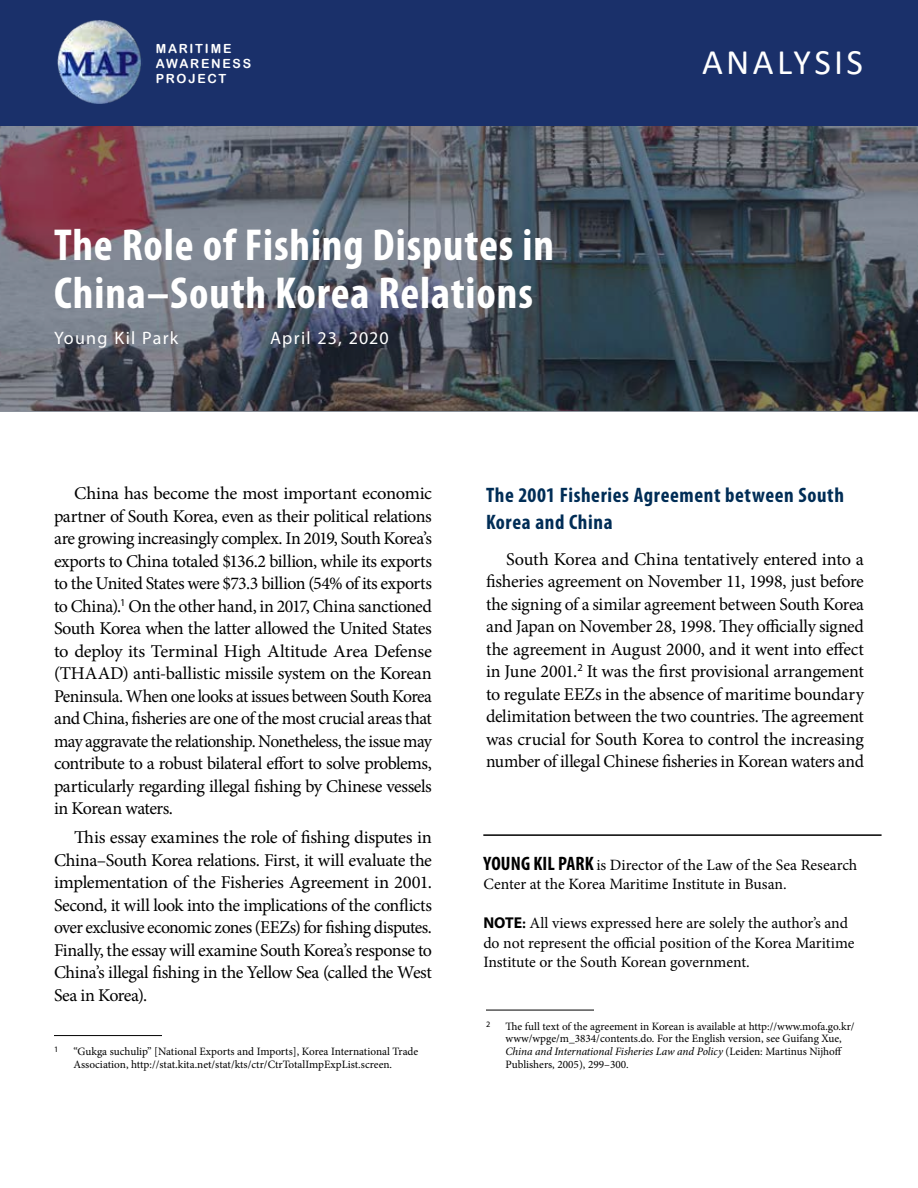
<style>
.page{position:relative;width:918px;height:1188px;background:#fff}
.page>*{position:absolute;margin:0;border:0;box-sizing:border-box;transform-origin:0 0}
.t1{font:700 condensed 45px/48px "Myriad Pro";letter-spacing:.02em;color:#fff}
.t2{font:36px "Calibri";letter-spacing:.09em;color:#fff}
.t3{font:700 condensed 21px/27px "Myriad Pro";letter-spacing:.03em;color:#002d56}
.t4{font:18px/22.5px "Minion Pro";letter-spacing:-.025em;color:#000;text-align:justify}
.t5{font:18px "Myriad Pro";letter-spacing:.07em;color:#fff}
.t6{font:15.75px/19.5px "Minion Pro";letter-spacing:-.005em;color:#000}
.t7{font:12.6px/15px "Arial Rounded MT Bold";letter-spacing:.14em;color:#fff}
.t8{font:11.25px/12.8px "Minion Pro";color:#000}
.t9{font:8.25px "Myriad Pro";color:#000}
.s1{font-family:"Myriad Pro";font-weight:700;font-stretch:condensed;font-size:19.5px}
.s2{font-family:"Myriad Pro";font-weight:700}
.s3{font-weight:700}
.s4{font-style:italic}
</style>
<div class="page">
<div style="left:0;top:0;width:918px;height:125px;background:#1a306a"></div>
<img style="left:57px;top:20px;width:84px;height:83px">
<svg style="left:0;top:126px;width:918px;height:285px;background:#545761"></svg>
<hr style="left:483px;top:834px;width:399px;height:2px;background:#000">
<hr style="left:54px;top:1035px;width:108px;height:1px;background:#000">
<hr style="left:486px;top:1010px;width:108px;height:1px;background:#000">
<p class="t7" style="left:156px;top:41px;width:97px">MARITIME<br>AWARENESS<br>PROJECT</p>
<h2 class="t2" style="left:702px;top:37px;width:163px">ANALYSIS</h2>
<h1 class="t1" style="left:54px;top:220px;width:501px">The Role of Fishing Disputes in<br>China–South Korea Relations</h1>
<p class="t5" style="left:54px;top:326px;width:126px">Young Kil Park</p>
<p class="t5" style="left:270px;top:326px;width:120px">April 23, 2020</p>
<p class="t4" style="left:54px;top:482px;width:380px;text-indent:20px">China has become the most important economic partner of South Korea, even as their political relations are growing increasingly complex. In 2019, South Korea’s exports to China totaled $136.2 billion, while its exports to the United States were $73.3 billion (54% of its exports to China).<sup>1</sup> On the other hand, in 2017, China sanctioned South Korea when the latter allowed the United States to deploy its Terminal High Altitude Area Defense (THAAD) anti-ballistic missile system on the Korean Peninsula. When one looks at issues between South Korea and China, fisheries are one of the most crucial areas that may aggravate the relationship. Nonetheless, the issue may contribute to a robust bilateral effort to solve problems, particularly regarding illegal fishing by Chinese vessels in Korean waters.</p>
<p class="t4" style="left:54px;top:826px;width:380px;text-indent:20px">This essay examines the role of fishing disputes in China–South Korea relations. First, it will evaluate the implementation of the Fisheries Agreement in 2001.<br>Second, it will look into the implications of the conflicts over exclusive economic zones (EEZs) for fishing disputes.<br>Finally, the essay will examine South Korea’s response to China’s illegal fishing in the Yellow Sea (called the West Sea in Korea).</p>
<p class="t9" style="left:54px;top:1044px;width:6px">1</p>
<p class="t8" style="left:74px;top:1045px;width:346px">“Gukga suchulip” [National Exports and Imports], Korea International Trade<br>Association, http://stat.kita.net/stat/kts/ctr/CtrTotalImpExpList.screen.</p>
<p class="t3" style="left:486px;top:481px;width:359px">The 2001 Fisheries Agreement between South<br>Korea and China</p>
<p class="t4" style="left:486px;top:548px;width:380px;text-indent:20px">South Korea and China tentatively entered into a fisheries agreement on November 11, 1998, just before the signing of a similar agreement between South Korea and Japan on November 28, 1998. They officially signed the agreement in August 2000, and it went into effect in June 2001.<sup>2</sup> It was the first provisional arrangement to regulate EEZs in the absence of maritime boundary delimitation between the two countries. The agreement was crucial for South Korea to control the increasing number of illegal Chinese fisheries in Korean waters and</p>
<p class="t6" style="left:483px;top:855px;width:376px"><span class="s1">YOUNG KIL PARK</span> is Director of the Law of the Sea Research<br>Center at the Korea Maritime Institute in Busan.</p>
<p class="t6" style="left:483px;top:913px;width:373px"><span class="s2">NOTE</span><span class="s3">:</span> All views expressed here are solely the author’s and do not represent the official position of the Korea Maritime<br>Institute or the South Korean government.</p>
<p class="t9" style="left:486px;top:1019px;width:6px">2</p>
<p class="t8" style="left:506px;top:1020px;width:351px">The full text of the agreement in Korean is available at http://www.mofa.go.kr/ www/wpge/m_3834/contents.do. For the English version, see Guifang Xue, <span class="s4">China and International Fisheries Law and Policy</span> (Leiden: Martinus Nijhoff Publishers, 2005), 299–300.</p>
</div>
